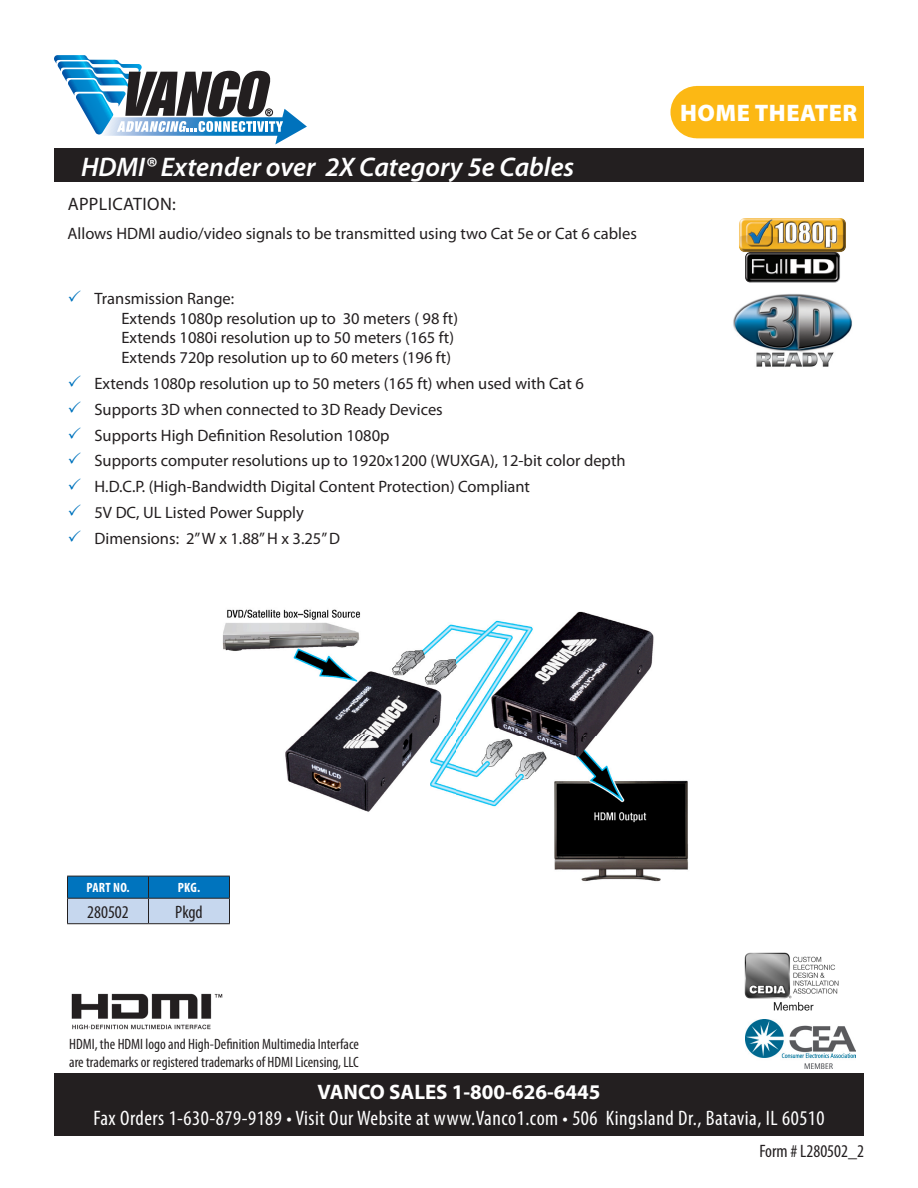
<style>
.page{position:relative;width:918px;height:1188px;background:#fff}
.page>*{position:absolute;margin:0;border:0;box-sizing:border-box;transform-origin:0 0}
.subcatname{font:italic 600 27px "Myriad Pro";color:#fff}
.cat_tab_text{font:900 24px "Myriad Pro";letter-spacing:.02em;color:#fff}
.t1{font:condensed 21px "Myriad Pro";letter-spacing:.025em;color:#fff}
.t2{font:700 21px "Myriad Pro";color:#fff}
.attribute{font:condensed 18px "Myriad Pro";color:#231f20}
.feature_label{font:18px "Myriad Pro";letter-spacing:.02em;color:#231f20}
.part_number{font:condensed 18px "Myriad Pro";color:#231f20}
.feature_bullets{font:16.5px/19.8px "Myriad Pro";color:#231f20}
.Specs___Features{font:16.5px "Myriad Pro";color:#231f20}
.attribute-2{font:condensed 15px/18px "Myriad Pro";color:#231f20}
.part_no__table_heade{font:700 condensed 13.5px "Myriad Pro";letter-spacing:.02em;color:#fff}
</style>
<div class="page">
<div style="left:670px;top:86px;width:194px;height:52px;background:#fcb814"></div>
<div style="left:54px;top:148px;width:810px;height:34px;background:#231f20"></div>
<div style="left:54px;top:1073px;width:810px;height:62px;background:#231f20"></div>
<svg style="left:54px;top:55px;width:253px;height:89px"></svg>
<img style="left:746px;top:1020px;width:109px;height:48px">
<img style="left:744px;top:952px;width:95px;height:59px">
<img style="left:71px;top:993px;width:152px;height:37px">
<img style="left:216px;top:609px;width:472px;height:273px">
<svg style="left:67px;top:876px;width:163px;height:47px;background:#66a1ce"></svg>
<hr style="left:67px;top:923px;width:81px;height:1px;background:#231f20">
<hr style="left:148px;top:923px;width:82px;height:1px;background:#231f20">
<img style="left:733px;top:294px;width:119px;height:73px">
<img style="left:739px;top:218px;width:107px;height:64px">
<p class="subcatname" style="left:81px;top:149px;width:495px">HDMI® Extender over 2X Category 5e Cables</p>
<p class="feature_label" style="left:68px;top:193px;width:110px">APPLICATION:</p>
<p class="Specs___Features" style="left:68px;top:223px;width:571px">Allows HDMI audio/video signals to be transmitted using two Cat 5e or Cat 6 cables</p>
<p class="feature_bullets" style="left:121px;top:288px;width:338px;text-indent:-27px">Transmission Range:<br>Extends 1080p resolution up to 30 meters ( 98 ft)<br>Extends 1080i resolution up to 50 meters (165 ft)<br>Extends 720p resolution up to 60 meters (196 ft)</p>
<p class="feature_bullets" style="left:94px;top:373px;width:491px">Extends 1080p resolution up to 50 meters (165 ft) when used with Cat 6</p>
<p class="feature_bullets" style="left:94px;top:399px;width:350px">Supports 3D when connected to 3D Ready Devices</p>
<p class="feature_bullets" style="left:94px;top:425px;width:297px">Supports High Definition Resolution 1080p</p>
<p class="feature_bullets" style="left:94px;top:451px;width:533px">Supports computer resolutions up to 1920x1200 (WUXGA), 12-bit color depth</p>
<p class="feature_bullets" style="left:94px;top:476px;width:437px">H.D.C.P. (High-Bandwidth Digital Content Protection) Compliant</p>
<p class="feature_bullets" style="left:94px;top:502px;width:211px">5V DC, UL Listed Power Supply</p>
<p class="feature_bullets" style="left:94px;top:528px;width:247px">Dimensions: 2” W x 1.88” H x 3.25” D</p>
<p class="cat_tab_text" style="left:680px;top:97px;width:179px">HOME THEATER</p>
<p class="part_no__table_heade" style="left:87px;top:879px;width:45px">PART NO.</p>
<p class="part_no__table_heade" style="left:178px;top:879px;width:24px">PKG.</p>
<p class="part_number" style="left:87px;top:901px;width:43px">280502</p>
<p class="part_number" style="left:175px;top:901px;width:29px">Pkgd</p>
<p class="attribute-2" style="left:69px;top:1035px;width:291px">HDMI, the HDMI logo and High-Definition Multimedia Interface are trademarks or registered trademarks of HDMI Licensing, LLC</p>
<p class="t2" style="left:318px;top:1079px;width:284px">VANCO SALES 1-800-626-6445</p>
<p class="t1" style="left:93px;top:1105px;width:733px">Fax Orders 1-630-879-9189 • Visit Our Website at www.Vanco1.com • 506 Kingsland Dr., Batavia, IL 60510</p>
<p class="attribute" style="left:759px;top:1140px;width:106px">Form # L280502_2</p>
</div>
